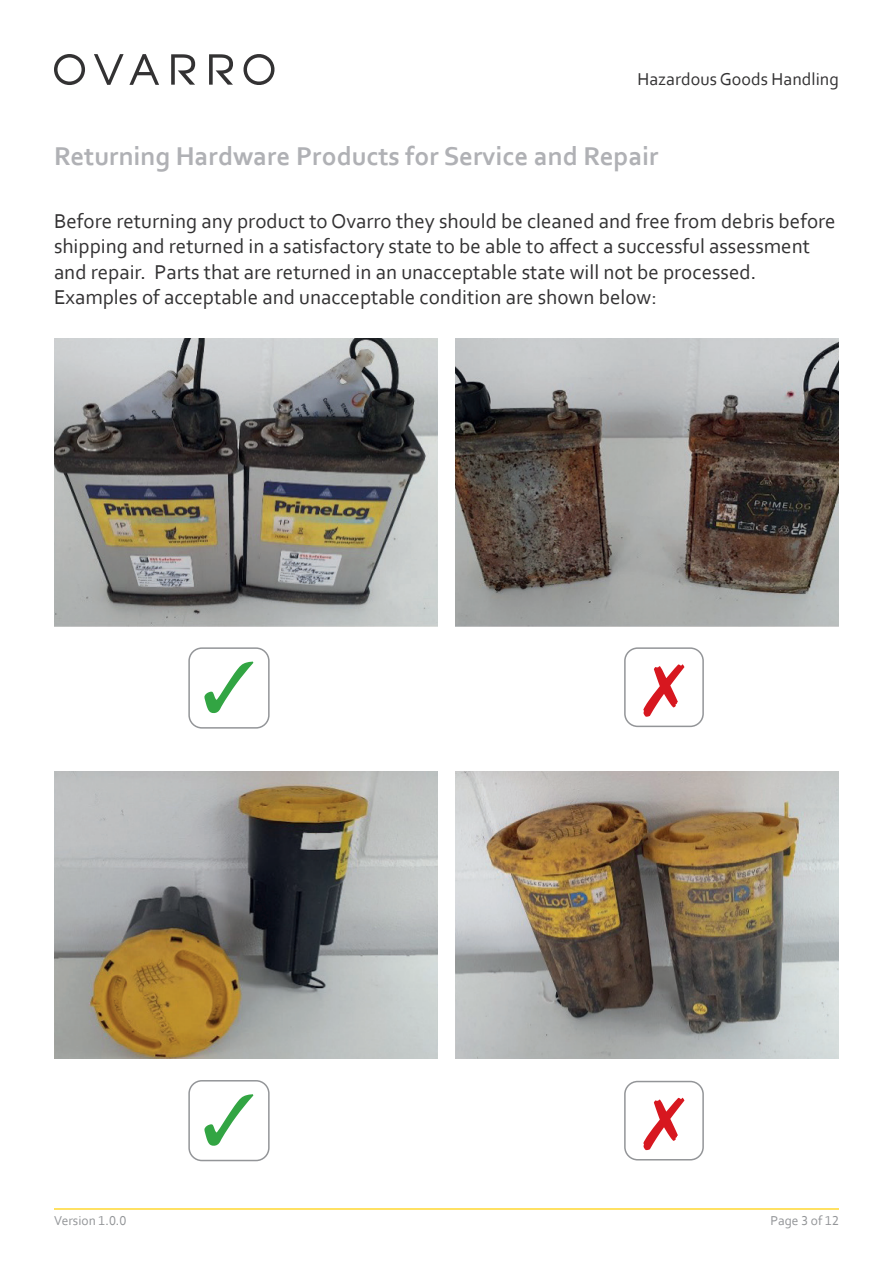
<style>
.page{position:relative;width:893px;height:1263px;background:#fff}
.page>*{position:absolute;margin:0;border:0;box-sizing:border-box;transform-origin:0 0}
.t1{font:700 27px "Corbel";color:#b0b1b5}
.t2{font:21px/25.2px "Corbel";color:#333233}
.t3{font:18px "Corbel";color:#333233}
.t4{font:13.5px "Corbel";color:#939598}
</style>
<div class="page">
<svg style="left:54px;top:54px;width:31px;height:31px"></svg>
<svg style="left:94px;top:54px;width:65px;height:31px"></svg>
<svg style="left:171px;top:54px;width:24px;height:31px"></svg>
<svg style="left:209px;top:54px;width:24px;height:31px"></svg>
<svg style="left:243px;top:54px;width:32px;height:31px"></svg>
<hr style="left:54px;top:1208px;width:785px;height:2px;background:#ffd831">
<img style="left:54px;top:338px;width:383px;height:288px">
<img style="left:54px;top:771px;width:383px;height:288px">
<img style="left:455px;top:338px;width:384px;height:288px">
<img style="left:455px;top:771px;width:384px;height:288px">
<div style="left:624px;top:647px;width:80px;height:80px;border:2px solid #939598;border-radius:13px"></div>
<div style="left:624px;top:1081px;width:80px;height:79px;border:2px solid #939598;border-radius:13px"></div>
<div style="left:188px;top:647px;width:82px;height:82px;border:2px solid #939598;border-radius:13px"></div>
<div style="left:188px;top:1080px;width:82px;height:81px;border:2px solid #939598;border-radius:13px"></div>
<p class="t3" style="left:637px;top:68px;width:203px">Hazardous Goods Handling</p>
<p class="t1" style="left:54px;top:139px;width:606px">Returning Hardware Products for Service and Repair</p>
<p class="t2" style="left:54px;top:208px;width:783px">Before returning any product to Ovarro they should be cleaned and free from debris before shipping and returned in a satisfactory state to be able to affect a successful assessment and repair. Parts that are returned in an unacceptable state will not be processed.<br>Examples of acceptable and unacceptable condition are shown below:</p>
<p class="t4" style="left:54px;top:1212px;width:74px">Version 1.0.0</p>
<p class="t4" style="left:770px;top:1212px;width:70px">Page 3 of 12</p>
</div>
